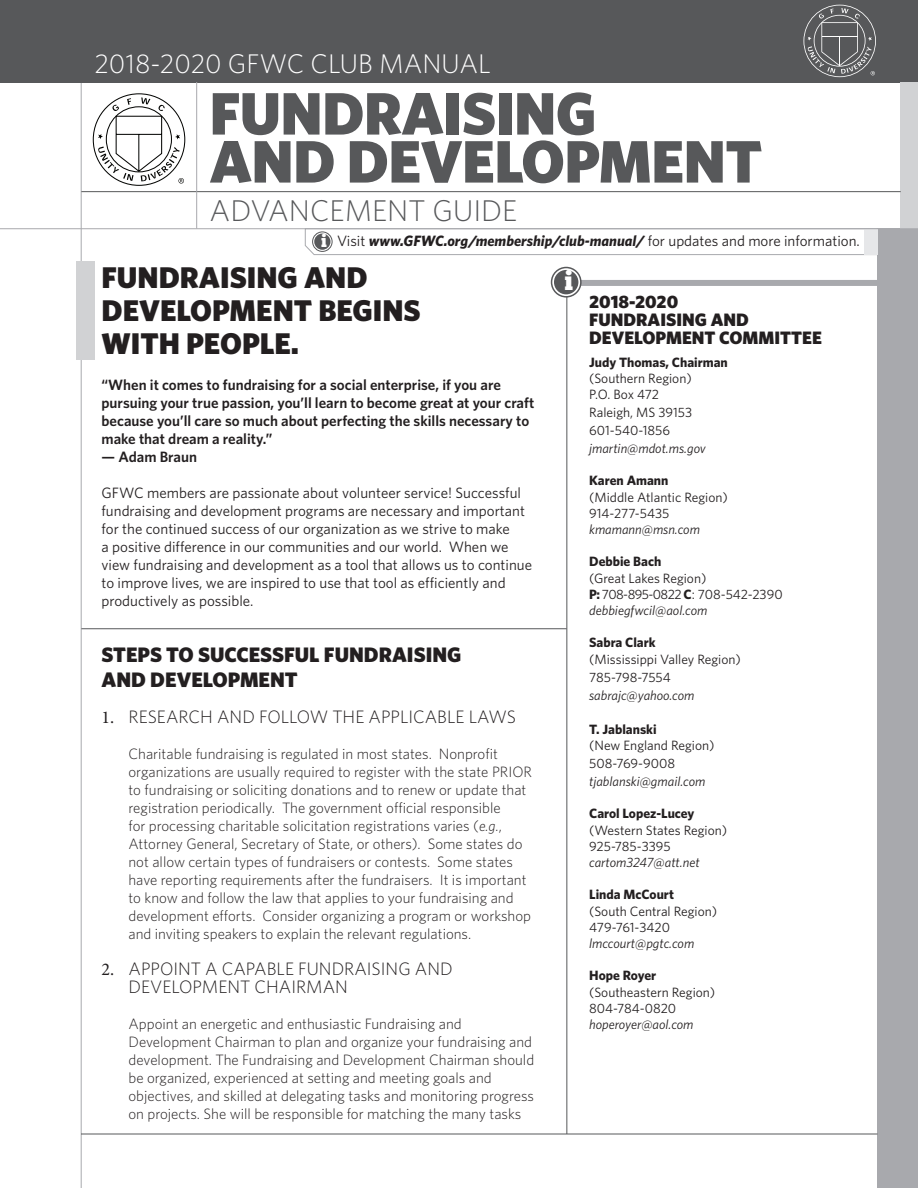
<style>
.page{position:relative;width:918px;height:1188px;background:#fff}
.page>*{position:absolute;margin:0;border:0;box-sizing:border-box;transform-origin:0 0}
.t1{font:900 60px/48px "Whitney HTF";letter-spacing:-.01em;color:#57585a}
.t2{font:900 30px/33px "Whitney HTF";color:#231f20}
.t3{font:300 30px "Whitney HTF";color:#57585a}
.t4{font:300 27px "Whitney HTF";color:#fff}
.t5{font:27px "Chunk Five";color:#fff}
.t6{font:900 21px/25.2px "Whitney HTF";color:#231f20}
.t7{font:300 18px/18px "Whitney HTF";color:#231f20}
.t8{font:900 18px/18px "Whitney HTF";color:#231f20}
.t9{font:18px "Chunk Five";color:#fff}
.t10{font:300 15px/18px "Whitney HTF";color:#231f20}
.t11{font:15px/18px "Whitney HTF";color:#231f20}
.t12{font:600 15px/18px "Whitney HTF";color:#231f20}
.t13{font:italic 700 15px "Whitney HTF";color:#231f20}
.t14{font:13.5px/16.2px "Whitney HTF";color:#231f20}
.t15{font:italic 13.5px "Whitney HTF";color:#231f20}
.t16{font:13.5px "Whitney HTF";letter-spacing:-.03em;color:#231f20}
.s1{font-weight:400;font-style:normal}
.s2{font-family:"Minion Pro";font-weight:400}
.s3{font-style:italic}
.s4{font-weight:700}
</style>
<div class="page">
<div style="left:577px;top:280px;width:301px;height:6px;background:#a8a9ad"></div>
<div style="left:878px;top:229px;width:40px;height:959px;background:#a8a9ad"></div>
<hr style="left:81px;top:82px;width:1px;height:1106px;background:#a8a9ad">
<svg style="left:305px;top:229px;width:573px;height:26px"></svg>
<div style="left:864px;top:229px;width:14px;height:25px;background:#e6e7e9"></div>
<div style="left:0;top:0;width:918px;height:82px;background:#57585a"></div>
<div style="left:901px;top:82px;width:17px;height:147px;background:#d1d2d4"></div>
<hr style="left:0;top:228px;width:918px;height:1px;background:#a8a9ad">
<hr style="left:81px;top:191px;width:820px;height:1px;background:#57585a">
<svg style="left:803px;top:5px;width:73px;height:72px"></svg>
<svg style="left:313px;top:232px;width:19px;height:19px"></svg>
<div style="left:312px;top:231px;width:21px;height:21px;border:1px solid #57585a;border-radius:50%"></div>
<div style="left:314px;top:234px;width:16px;height:16px;background:#57585a;border-radius:50%"></div>
<svg style="left:552px;top:268px;width:29px;height:29px"></svg>
<div style="left:551px;top:267px;width:31px;height:31px;border:2px solid #57585a;border-radius:50%"></div>
<div style="left:554px;top:270px;width:24px;height:24px;background:#57585a;border-radius:50%"></div>
<hr style="left:81px;top:1134px;width:797px;height:1px;background:#57585a">
<hr style="left:81px;top:628px;width:486px;height:1px;background:#57585a">
<hr style="left:567px;top:296px;width:1px;height:838px;background:#57585a">
<hr style="left:196px;top:82px;width:1px;height:147px;background:#a8a9ad">
<div style="left:76px;top:261px;width:18px;height:98px;background:#d1d2d4"></div>
<svg style="left:93px;top:93px;width:92px;height:93px"></svg>
<svg style="left:98px;top:97px;width:86px;height:87px"></svg>
<p class="t4" style="left:94px;top:48px;width:398px">2018-2020 GFWC CLUB MANUAL</p>
<p class="t1" style="left:210px;top:88px;width:554px">FUNDRAISING<br>AND DEVELOPMENT</p>
<p class="t3" style="left:210px;top:193px;width:309px">ADVANCEMENT GUIDE</p>
<p class="t9" style="left:321px;top:232px;width:7px">i</p>
<p class="t13" style="left:337px;top:232px;width:524px"><span class="s1">Visit</span> www.GFWC.org/membership/club-manual/ <span class="s1">for updates and more information.</span></p>
<p class="t2" style="left:102px;top:261px;width:321px">FUNDRAISING AND<br>DEVELOPMENT BEGINS<br>WITH PEOPLE.</p>
<p class="t12" style="left:102px;top:376px;width:434px">“When it comes to fundraising for a social enterprise, if you are pursuing your true passion, you’ll learn to become great at your craft because you’ll care so much about perfecting the skills necessary to make that dream a reality.”</p>
<p class="t12" style="left:102px;top:448px;width:97px">— Adam Braun</p>
<p class="t11" style="left:102px;top:484px;width:432px">GFWC members are passionate about volunteer service! Successful fundraising and development programs are necessary and important for the continued success of our organization as we strive to make<br>a positive difference in our communities and our world. When we view fundraising and development as a tool that allows us to continue to improve lives, we are inspired to use that tool as efficiently and productively as possible.</p>
<p class="t6" style="left:102px;top:641px;width:361px">STEPS TO SUCCESSFUL FUNDRAISING<br>AND DEVELOPMENT</p>
<p class="t7" style="left:102px;top:707px;width:416px"><span class="s2">1.</span> RESEARCH AND FOLLOW THE APPLICABLE LAWS</p>
<p class="t10" style="left:129px;top:744px;width:405px">Charitable fundraising is regulated in most states. Nonprofit organizations are usually required to register with the state PRIOR to fundraising or soliciting donations and to renew or update that registration periodically. The government official responsible<br>for processing charitable solicitation registrations varies (<span class="s3">e.g.</span>, Attorney General, Secretary of State, or others). Some states do not allow certain types of fundraisers or contests. Some states have reporting requirements after the fundraisers. It is important to know and follow the law that applies to your fundraising and development efforts. Consider organizing a program or workshop and inviting speakers to explain the relevant regulations.</p>
<p class="t7" style="left:129px;top:959px;width:326px;text-indent:-27px"><span class="s2">2.</span> APPOINT A CAPABLE FUNDRAISING AND<br>DEVELOPMENT CHAIRMAN</p>
<p class="t10" style="left:129px;top:1014px;width:407px">Appoint an energetic and enthusiastic Fundraising and Development Chairman to plan and organize your fundraising and development. The Fundraising and Development Chairman should be organized, experienced at setting and meeting goals and objectives, and skilled at delegating tasks and monitoring progress on projects. She will be responsible for matching the many tasks</p>
<p class="t5" style="left:564px;top:268px;width:10px">i</p>
<p class="t8" style="left:589px;top:292px;width:234px">2018-2020<br>FUNDRAISING AND<br>DEVELOPMENT COMMITTEE</p>
<p class="t14" style="left:589px;top:354px;width:140px"><span class="s4">Judy Thomas, Chairman </span>(Southern Region)<br>P.O. Box 472</p>
<p class="t14" style="left:589px;top:403px;width:105px;line-height:18px">Raleigh, MS 39153<br>601-540-1856</p>
<p class="t15" style="left:589px;top:440px;width:118px">jmartin@mdot.ms.gov</p>
<p class="t14" style="left:589px;top:472px;width:140px"><span class="s4">Karen Amann<br></span>(Middle Atlantic Region)</p>
<p class="t14" style="left:589px;top:505px;width:82px">914-277-5435</p>
<p class="t15" style="left:589px;top:521px;width:112px">kmamann@msn.com</p>
<p class="t14" style="left:589px;top:553px;width:119px"><span class="s4">Debbie Bach<br></span>(Great Lakes Region)</p>
<p class="t16" style="left:589px;top:586px;width:195px"><span class="s4">P:</span> 708-895-0822 <span class="s4">C</span>: 708-542-2390</p>
<p class="t15" style="left:589px;top:602px;width:120px">debbiegfwcil@aol.com</p>
<p class="t14" style="left:589px;top:634px;width:153px"><span class="s4">Sabra Clark<br></span>(Mississippi Valley Region)</p>
<p class="t14" style="left:589px;top:669px;width:83px">785-798-7554</p>
<p class="t15" style="left:589px;top:687px;width:107px">sabrajc@yahoo.com</p>
<p class="t14" style="left:589px;top:721px;width:127px"><span class="s4">T. Jablanski<br></span>(New England Region)</p>
<p class="t14" style="left:589px;top:755px;width:87px">508-769-9008</p>
<p class="t15" style="left:589px;top:773px;width:118px">tjablanski@gmail.com</p>
<p class="t14" style="left:589px;top:805px;width:140px"><span class="s4">Carol Lopez-Lucey </span>(Western States Region)</p>
<p class="t14" style="left:589px;top:838px;width:83px">925-785-3395</p>
<p class="t15" style="left:589px;top:854px;width:112px">cartom3247@att.net</p>
<p class="t14" style="left:589px;top:886px;width:130px"><span class="s4">Linda McCourt<br></span>(South Central Region)</p>
<p class="t14" style="left:589px;top:919px;width:82px">479-761-3420</p>
<p class="t15" style="left:589px;top:935px;width:107px">lmccourt@pgtc.com</p>
<p class="t14" style="left:589px;top:967px;width:128px"><span class="s4">Hope Royer </span>(Southeastern Region)</p>
<p class="t14" style="left:589px;top:1000px;width:89px">804-784-0820</p>
<p class="t15" style="left:589px;top:1016px;width:106px">hoperoyer@aol.com</p>
</div>
